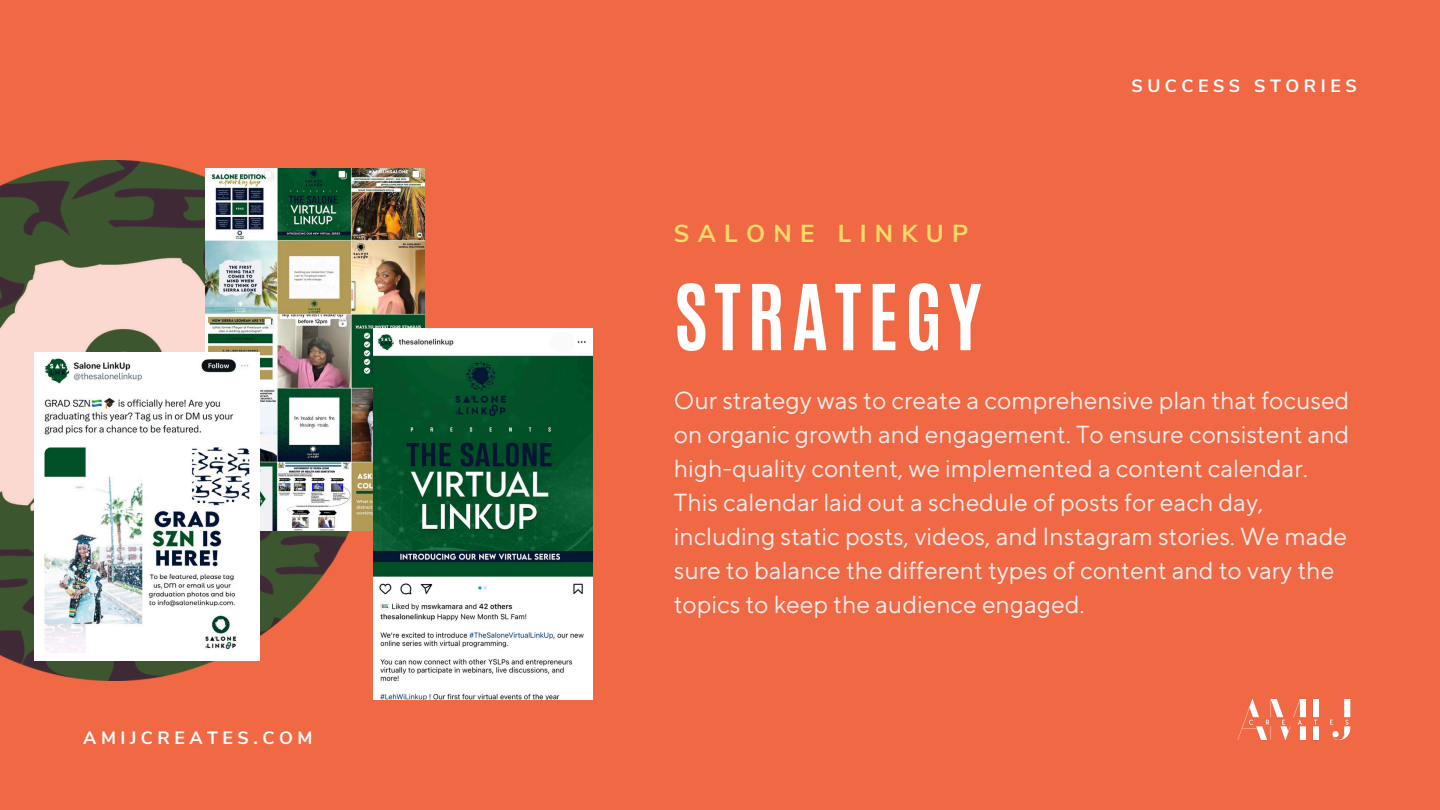
<style>
.page{position:relative;width:1440px;height:810px;background:#f16944}
.page>*{position:absolute;margin:0;border:0;box-sizing:border-box;transform-origin:0 0}
.t1{font:700 77.2px "Antonio";letter-spacing:.085em;color:#fff}
.t2{font:24.6px/34px "TT Norms Pro";color:#eee}
.t3{font:700 24.6px "Nunito Sans";letter-spacing:.335em;color:#f7db69}
.t4{font:700 17.8px "Nunito Sans";letter-spacing:.255em;color:#fff}
</style>
<div class="page">
<img style="left:1237px;top:698px;width:114px;height:43px">
<img style="left:0;top:161px;width:350px;height:519px">
<img style="left:205px;top:168px;width:219px;height:363px">
<img style="left:373px;top:329px;width:219px;height:371px">
<img style="left:34px;top:353px;width:225px;height:307px">
<p class="t4" style="left:83px;top:726px;width:231px">AMIJCREATES.COM</p>
<h2 class="t3" style="left:674px;top:217px;width:296px">SALONE LINKUP</h2>
<p class="t1" style="left:674px;top:262px;width:309px">STRATEGY</p>
<h3 class="t4" style="left:1131px;top:74px;width:227px">SUCCESS STORIES</h3>
<h1 class="t2" style="left:674px;top:385px;width:677px">Our strategy was to create a comprehensive plan that focused on organic growth and engagement. To ensure consistent and high-quality content, we implemented a content calendar.<br>This calendar laid out a schedule of posts for each day, including static posts, videos, and Instagram stories. We made sure to balance the different types of content and to vary the topics to keep the audience engaged.</h1>
</div>
